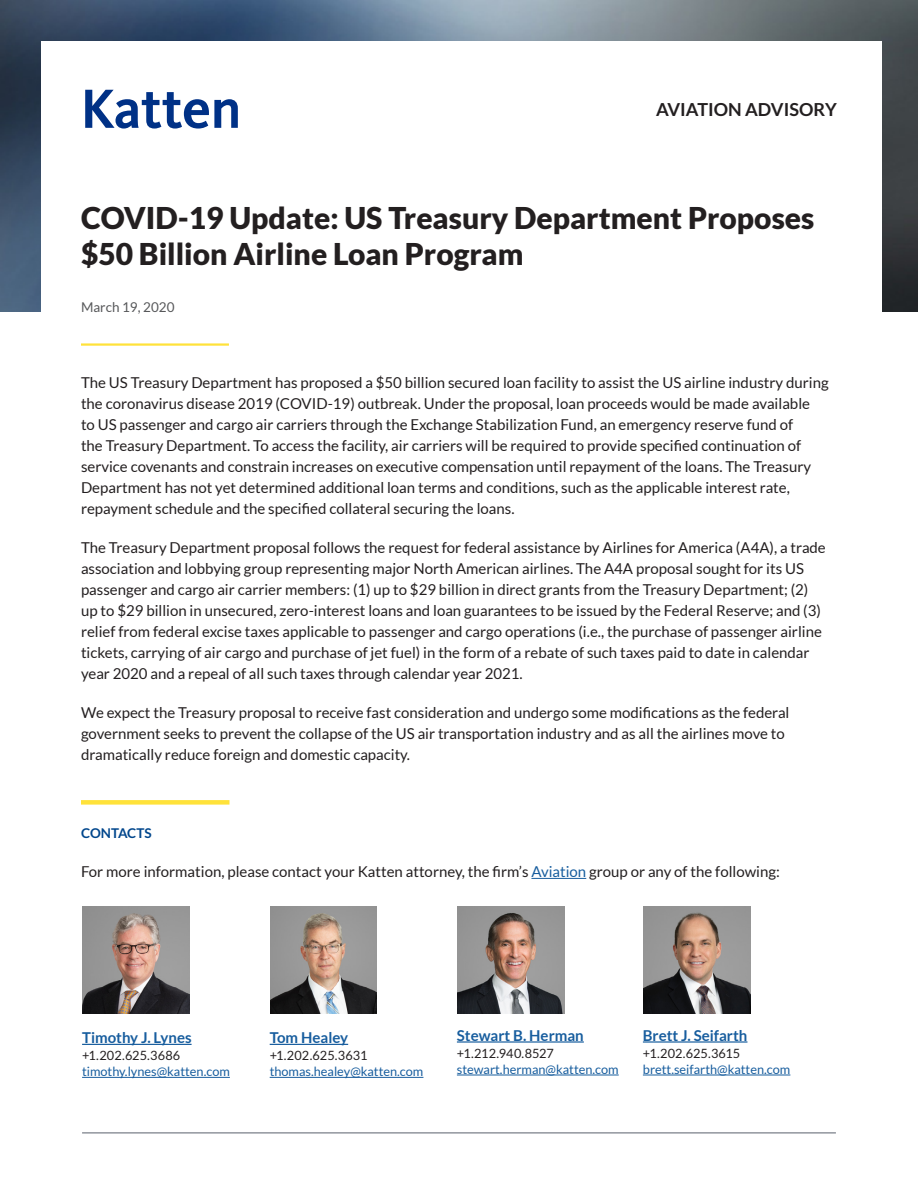
<style>
.page{position:relative;width:918px;height:1188px;background:#fff}
.page>*{position:absolute;margin:0;border:0;box-sizing:border-box;transform-origin:0 0}
.t1{font:900 30px/36px "Lato";color:#231f20}
.t2{font:700 18px "Lato";color:#231f20}
.t3{font:15px/21px "Lato";color:#231f20}
.t4{font:700 15px "Lato";color:#175d9e}
.Alpha{font:13.5px "Lato";color:#57585a}
.t5{font:700 13.5px "Lato";color:#01468c}
.t6{font:12.75px/16.5px "Lato";color:#175d9e}
.s1{color:#175d9e}
.s2{color:#231f20}
</style>
<div class="page">
<img style="left:0;top:0;width:918px;height:311px">
<div style="left:41px;top:41px;width:841px;height:328px;background:#fff"></div>
<svg style="left:85px;top:90px;width:153px;height:39px"></svg>
<div style="left:81px;top:800px;width:149px;height:5px;background:#ffe23a"></div>
<hr style="left:531px;top:878px;width:55px;height:1px;background:#175d9e">
<hr style="left:82px;top:1132px;width:754px;height:2px;background:#91959d">
<hr style="left:81px;top:343px;width:148px;height:3px;background:#ffe23a">
<img style="left:458px;top:907px;width:106px;height:106px">
<hr style="left:457px;top:1041px;width:127px;height:2px;background:#175d9e">
<hr style="left:457px;top:1075px;width:162px;height:1px;background:#175d9e">
<img style="left:83px;top:907px;width:106px;height:106px">
<img style="left:270px;top:907px;width:107px;height:106px">
<hr style="left:82px;top:1044px;width:110px;height:1px;background:#175d9e">
<hr style="left:82px;top:1077px;width:148px;height:1px;background:#175d9e">
<hr style="left:270px;top:1044px;width:78px;height:1px;background:#175d9e">
<hr style="left:270px;top:1077px;width:153px;height:1px;background:#175d9e">
<img style="left:644px;top:907px;width:106px;height:106px">
<hr style="left:643px;top:1041px;width:104px;height:2px;background:#175d9e">
<hr style="left:643px;top:1075px;width:147px;height:1px;background:#175d9e">
<p class="t2" style="left:656px;top:99px;width:182px">AVIATION ADVISORY</p>
<p class="t1" style="left:81px;top:200px;width:735px">COVID-19 Update: US Treasury Department Proposes $50 Billion Airline Loan Program</p>
<p class="Alpha" style="left:81px;top:299px;width:95px">March 19, 2020</p>
<p class="t3" style="left:81px;top:372px;width:749px">The US Treasury Department has proposed a $50 billion secured loan facility to assist the US airline industry during the coronavirus disease 2019 (COVID-19) outbreak. Under the proposal, loan proceeds would be made available<br>to US passenger and cargo air carriers through the Exchange Stabilization Fund, an emergency reserve fund of<br>the Treasury Department. To access the facility, air carriers will be required to provide specified continuation of service covenants and constrain increases on executive compensation until repayment of the loans. The Treasury Department has not yet determined additional loan terms and conditions, such as the applicable interest rate, repayment schedule and the specified collateral securing the loans.</p>
<p class="t3" style="left:81px;top:537px;width:746px">The Treasury Department proposal follows the request for federal assistance by Airlines for America (A4A), a trade association and lobbying group representing major North American airlines. The A4A proposal sought for its US passenger and cargo air carrier members: (1) up to $29 billion in direct grants from the Treasury Department; (2) up to $29 billion in unsecured, zero-interest loans and loan guarantees to be issued by the Federal Reserve; and (3) relief from federal excise taxes applicable to passenger and cargo operations (i.e., the purchase of passenger airline tickets, carrying of air cargo and purchase of jet fuel) in the form of a rebate of such taxes paid to date in calendar year 2020 and a repeal of all such taxes through calendar year 2021.</p>
<p class="t3" style="left:81px;top:702px;width:710px">We expect the Treasury proposal to receive fast consideration and undergo some modifications as the federal government seeks to prevent the collapse of the US air transportation industry and as all the airlines move to dramatically reduce foreign and domestic capacity.</p>
<p class="t5" style="left:81px;top:826px;width:72px">CONTACTS</p>
<p class="t3" style="left:81px;top:861px;width:700px">For more information, please contact your Katten attorney, the firm’s <span class="s1">Aviation</span> group or any of the following:</p>
<p class="t4" style="left:82px;top:1029px;width:111px">Timothy J. Lynes</p>
<p class="t6" style="left:82px;top:1047px;width:149px"><span class="s2">+1.202.625.3686 </span>timothy.lynes@katten.com</p>
<p class="t4" style="left:270px;top:1029px;width:80px">Tom Healey</p>
<p class="t6" style="left:270px;top:1047px;width:155px"><span class="s2">+1.202.625.3631 </span>thomas.healey@katten.com</p>
<p class="t4" style="left:457px;top:1027px;width:128px">Stewart B. Herman</p>
<p class="t6" style="left:457px;top:1045px;width:163px"><span class="s2">+1.212.940.8527 </span>stewart.herman@katten.com</p>
<p class="t4" style="left:643px;top:1027px;width:106px">Brett J. Seifarth</p>
<p class="t6" style="left:643px;top:1045px;width:149px"><span class="s2">+1.202.625.3615 </span>brett.seifarth@katten.com</p>
</div>
